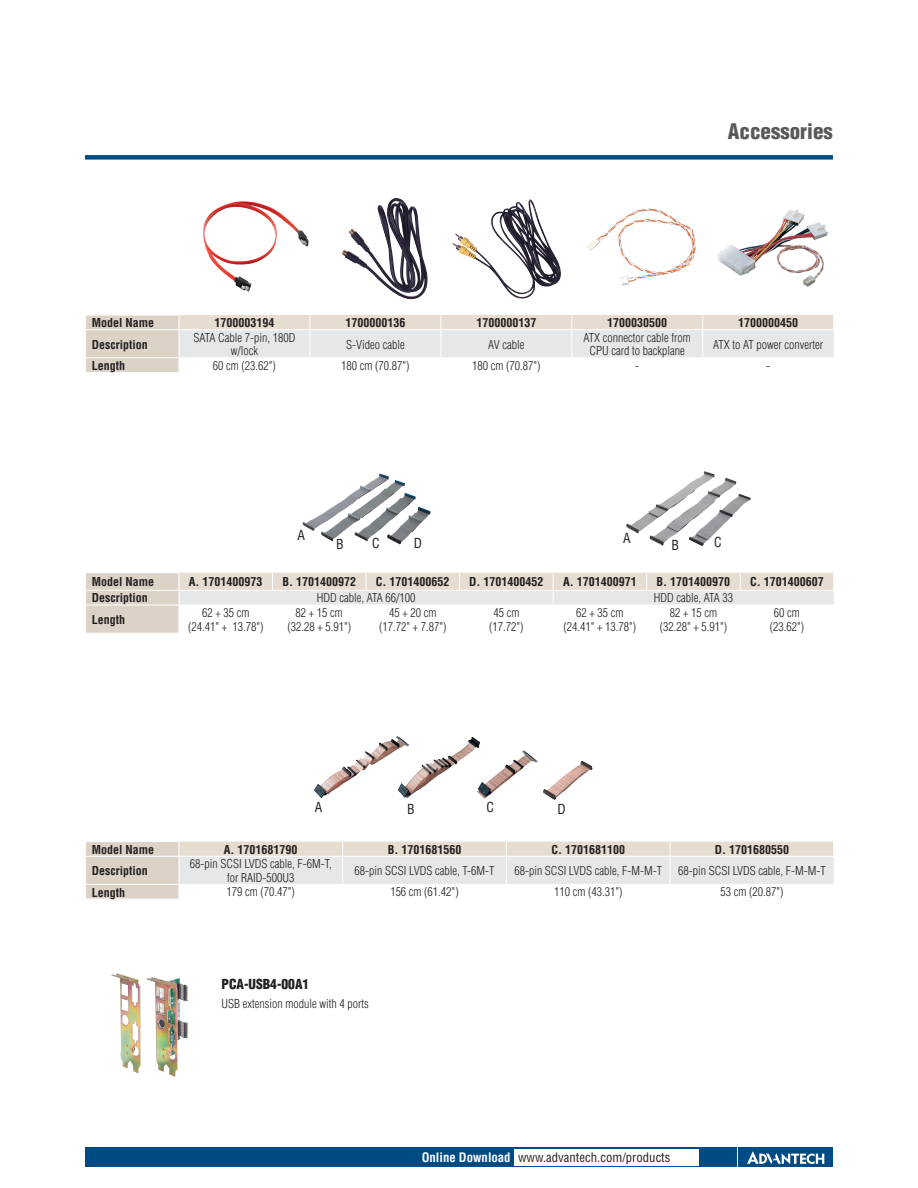
<style>
.page{position:relative;width:918px;height:1188px;background:#fff}
.page>*{position:absolute;margin:0;border:0;box-sizing:border-box;transform-origin:0 0}
.t1{font:900 condensed 21px "Helvetica";color:#57585a}
.t2{font:900 condensed 13.5px "Helvetica";color:#231f20}
.t3{font:condensed 13.5px "Helvetica";color:#231f20}
.t4{font:condensed 12.75px "Helvetica";color:#231f20}
.t5{font:300 condensed 12px/13.5px "Helvetica";color:#231f20;text-align:center}
.t6{font:700 condensed 12px "Helvetica";color:#231f20}
.s1{font-weight:700;color:#fff}
</style>
<div class="page">
<div style="left:85px;top:155px;width:748px;height:5px;background:#004b84"></div>
<div style="left:85px;top:1147px;width:651px;height:20px;background:#004b84"></div>
<div style="left:738px;top:1147px;width:95px;height:20px;background:#004b84"></div>
<svg style="left:747px;top:1151px;width:77px;height:13px"></svg>
<div style="left:514px;top:1149px;width:184px;height:16px;background:#fff"></div>
<svg style="left:86px;top:315px;width:748px;height:57px"></svg>
<svg style="left:86px;top:573px;width:748px;height:60px"></svg>
<svg style="left:86px;top:842px;width:748px;height:57px"></svg>
<img style="left:203px;top:201px;width:105px;height:91px">
<img style="left:342px;top:198px;width:86px;height:101px">
<img style="left:453px;top:199px;width:108px;height:100px">
<img style="left:587px;top:209px;width:90px;height:65px">
<img style="left:717px;top:209px;width:111px;height:78px">
<img style="left:302px;top:473px;width:103px;height:69px">
<img style="left:626px;top:471px;width:112px;height:75px">
<img style="left:313px;top:736px;width:85px;height:62px">
<img style="left:398px;top:736px;width:82px;height:62px">
<img style="left:475px;top:750px;width:63px;height:49px">
<img style="left:543px;top:760px;width:50px;height:40px">
<img style="left:111px;top:974px;width:77px;height:103px">
<h1 class="t1" style="left:728px;top:118px;width:106px">Accessories</h1>
<p class="t6" style="left:92px;top:316px;width:64px">Model Name</p>
<p class="t6" style="left:214px;top:315px;width:61px">1700003194</p>
<p class="t6" style="left:345px;top:315px;width:62px">1700000136</p>
<p class="t6" style="left:476px;top:315px;width:61px">1700000137</p>
<p class="t6" style="left:607px;top:315px;width:61px">1700030500</p>
<p class="t6" style="left:738px;top:315px;width:61px">1700000450</p>
<p class="t6" style="left:92px;top:337px;width:57px">Description</p>
<p class="t5" style="left:193px;top:331px;width:103px">SATA Cable 7-pin, 180D w/lock</p>
<p class="t5" style="left:346px;top:337px;width:60px">S-Video cable</p>
<p class="t5" style="left:488px;top:337px;width:38px">AV cable</p>
<p class="t5" style="left:584px;top:331px;width:109px">ATX connector cable from<br>CPU card to backplane</p>
<p class="t5" style="left:713px;top:337px;width:111px">ATX to AT power converter</p>
<p class="t6" style="left:92px;top:358px;width:35px">Length</p>
<p class="t5" style="left:213px;top:359px;width:65px">60 cm (23.62")</p>
<p class="t5" style="left:341px;top:359px;width:70px">180 cm (70.87")</p>
<p class="t5" style="left:472px;top:359px;width:70px">180 cm (70.87")</p>
<p class="t5" style="left:635px;top:359px;width:5px">-</p>
<p class="t5" style="left:766px;top:359px;width:5px">-</p>
<p class="t3" style="left:298px;top:527px;width:9px">A</p>
<p class="t3" style="left:336px;top:536px;width:9px">B</p>
<p class="t3" style="left:372px;top:535px;width:9px">C</p>
<p class="t3" style="left:414px;top:534px;width:10px">D</p>
<p class="t3" style="left:623px;top:529px;width:9px">A</p>
<p class="t3" style="left:672px;top:536px;width:9px">B</p>
<p class="t3" style="left:714px;top:534px;width:9px">C</p>
<p class="t6" style="left:92px;top:575px;width:64px">Model Name</p>
<p class="t6" style="left:189px;top:575px;width:75px">A. 1701400973</p>
<p class="t6" style="left:282px;top:575px;width:75px">B. 1701400972</p>
<p class="t6" style="left:376px;top:575px;width:75px">C. 1701400652</p>
<p class="t6" style="left:469px;top:575px;width:76px">D. 1701400452</p>
<p class="t6" style="left:563px;top:575px;width:75px">A. 1701400971</p>
<p class="t6" style="left:657px;top:575px;width:75px">B. 1701400970</p>
<p class="t6" style="left:750px;top:575px;width:75px">C. 1701400607</p>
<p class="t6" style="left:92px;top:591px;width:57px">Description</p>
<p class="t5" style="left:317px;top:591px;width:100px">HDD cable, ATA 66/100</p>
<p class="t5" style="left:654px;top:591px;width:81px">HDD cable, ATA 33</p>
<p class="t6" style="left:92px;top:612px;width:35px">Length</p>
<p class="t5" style="left:188px;top:606px;width:77px">62 + 35 cm (24.41" + 13.78")</p>
<p class="t5" style="left:287px;top:606px;width:65px">82 + 15 cm (32.28 + 5.91")</p>
<p class="t5" style="left:379px;top:606px;width:69px">45 + 20 cm (17.72" + 7.87")</p>
<p class="t5" style="left:489px;top:606px;width:36px">45 cm (17.72")</p>
<p class="t5" style="left:564px;top:606px;width:74px">62 + 35 cm (24.41" + 13.78")</p>
<p class="t5" style="left:660px;top:606px;width:69px">82 + 15 cm (32.28" + 5.91")</p>
<p class="t5" style="left:770px;top:606px;width:36px">60 cm (23.62")</p>
<p class="t3" style="left:315px;top:798px;width:9px">A</p>
<p class="t3" style="left:407px;top:801px;width:9px">B</p>
<p class="t3" style="left:486px;top:799px;width:9px">C</p>
<p class="t3" style="left:557px;top:801px;width:10px">D</p>
<p class="t6" style="left:92px;top:842px;width:64px">Model Name</p>
<p class="t6" style="left:224px;top:842px;width:75px">A. 1701681790</p>
<p class="t6" style="left:388px;top:842px;width:75px">B. 1701681560</p>
<p class="t6" style="left:551px;top:842px;width:75px">C. 1701681100</p>
<p class="t6" style="left:715px;top:842px;width:76px">D. 1701680550</p>
<p class="t6" style="left:92px;top:863px;width:57px">Description</p>
<p class="t5" style="left:190px;top:857px;width:143px">68-pin SCSI LVDS cable, F-6M-T, for RAID-500U3</p>
<p class="t5" style="left:355px;top:864px;width:141px">68-pin SCSI LVDS cable, T-6M-T</p>
<p class="t5" style="left:514px;top:864px;width:149px">68-pin SCSI LVDS cable, F-M-M-T</p>
<p class="t5" style="left:678px;top:864px;width:149px">68-pin SCSI LVDS cable, F-M-M-T</p>
<p class="t6" style="left:92px;top:885px;width:35px">Length</p>
<p class="t5" style="left:227px;top:885px;width:70px">179 cm (70.47")</p>
<p class="t5" style="left:390px;top:885px;width:70px">156 cm (61.42")</p>
<p class="t5" style="left:554px;top:885px;width:70px">110 cm (43.31")</p>
<p class="t5" style="left:720px;top:885px;width:65px">53 cm (20.87")</p>
<p class="t2" style="left:222px;top:975px;width:89px">PCA-USB4-00A1</p>
<p class="t5" style="left:222px;top:997px;width:149px">USB extension module with 4 ports</p>
<p class="t4" style="left:422px;top:1150px;width:250px"><span class="s1">Online Download</span> www.advantech.com/products</p>
</div>
